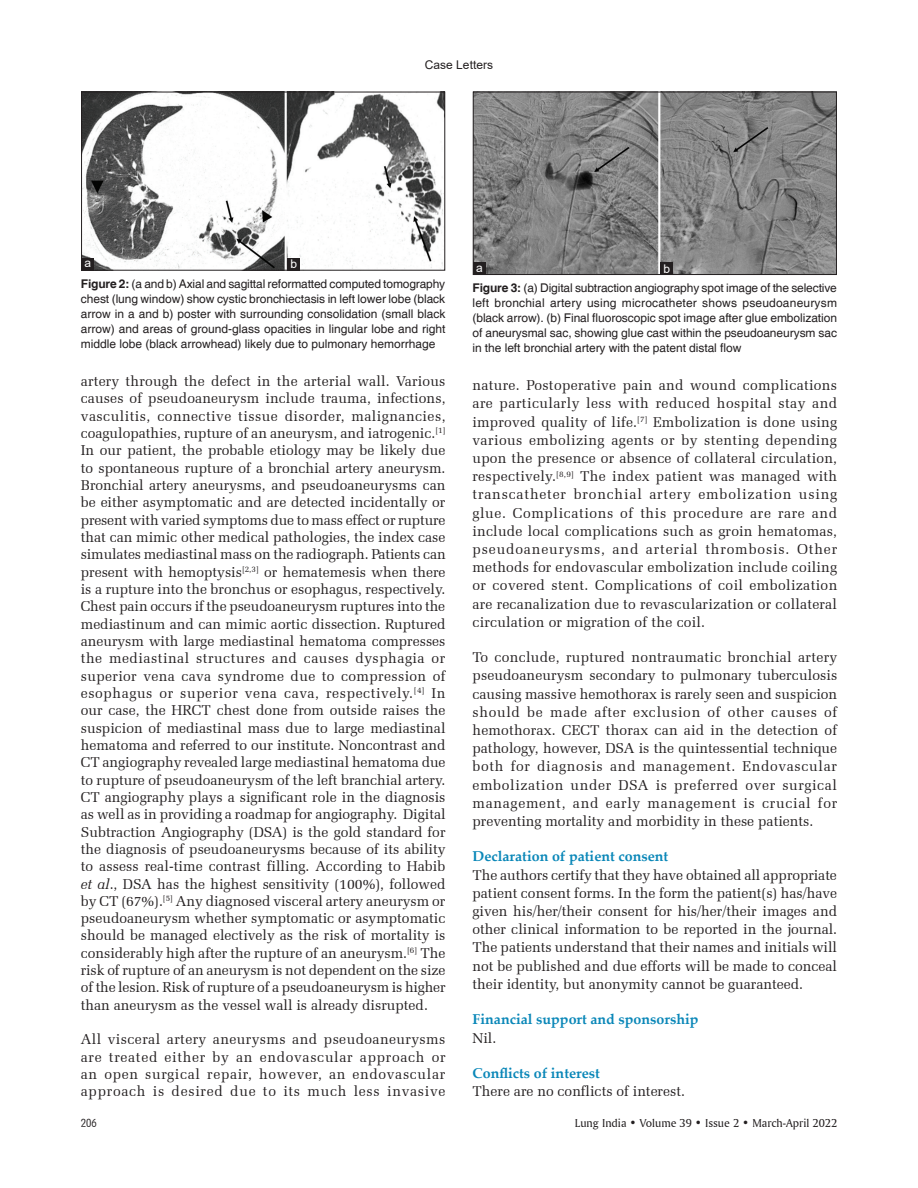
<style>
.page{position:relative;width:918px;height:1188px;background:#fff}
.page>*{position:absolute;margin:0;border:0;box-sizing:border-box;transform-origin:0 0}
.TX{font:14.25px/17.4px "Zapf Elliptical 711 BT";color:#231f20;text-align:justify}
.t1{font:700 14.25px "Palatino Linotype";color:#0a87b8}
.FGC{font:12px/15px "Helvetica";color:#231f20;text-align:justify}
.t2{font:12px "Amerigo BT Roman A";color:#231f20}
.t3{font:12px "Arial";color:#231f20}
.LABEL{font:12px "Arial";color:#fff}
.t4{font:12px "Bell Centennial BT Address";color:#231f20}
.s1{font-weight:700}
.s2{font-style:italic}
</style>
<div class="page">
<img style="left:83px;top:94px;width:360px;height:174px">
<div style="left:81px;top:92px;width:364px;height:178px;border:1px solid #231f20"></div>
<div style="left:287px;top:258px;width:13px;height:12px;background:#231f20"></div>
<div style="left:81px;top:258px;width:13px;height:12px;background:#231f20"></div>
<img style="left:475px;top:94px;width:360px;height:179px">
<div style="left:473px;top:92px;width:364px;height:183px;border:1px solid #231f20"></div>
<div style="left:661px;top:262px;width:12px;height:13px;background:#231f20"></div>
<div style="left:473px;top:262px;width:13px;height:13px;background:#231f20"></div>
<p class="LABEL" style="left:84px;top:255px;width:8px">a</p>
<p class="LABEL" style="left:290px;top:256px;width:8px">b</p>
<p class="t3" style="left:425px;top:57px;width:70px">Case Letters</p>
<p class="LABEL" style="left:476px;top:259px;width:8px">a</p>
<p class="LABEL" style="left:664px;top:260px;width:8px">b</p>
<p class="FGC" style="left:81px;top:277px;width:366px"><span class="s1">Figure 2:</span> (a and b) Axial and sagittal reformatted computed tomography chest (lung window) show cystic bronchiectasis in left lower lobe (black arrow in a and b) poster with surrounding consolidation (small black arrow) and areas of ground‑glass opacities in lingular lobe and right middle lobe (black arrowhead) likely due to pulmonary hemorrhage</p>
<p class="TX" style="left:81px;top:372px;width:366px">artery through the defect in the arterial wall. Various causes of pseudoaneurysm include trauma, infections, vasculitis, connective tissue disorder, malignancies, coagulopathies, rupture of an aneurysm, and iatrogenic.<sup>[1] </sup>In our patient, the probable etiology may be likely due to spontaneous rupture of a bronchial artery aneurysm.<br>Bronchial artery aneurysms, and pseudoaneurysms can be either asymptomatic and are detected incidentally or present with varied symptoms due to mass effect or rupture that can mimic other medical pathologies, the index case simulates mediastinal mass on the radiograph. Patients can present with hemoptysis<sup>[2,3]</sup> or hematemesis when there is a rupture into the bronchus or esophagus, respectively.<br>Chest pain occurs if the pseudoaneurysm ruptures into the mediastinum and can mimic aortic dissection. Ruptured aneurysm with large mediastinal hematoma compresses the mediastinal structures and causes dysphagia or superior vena cava syndrome due to compression of esophagus or superior vena cava, respectively.<sup>[4]</sup> In our case, the HRCT chest done from outside raises the suspicion of mediastinal mass due to large mediastinal hematoma and referred to our institute. Noncontrast and CT angiography revealed large mediastinal hematoma due to rupture of pseudoaneurysm of the left branchial artery.<br>CT angiography plays a significant role in the diagnosis as well as in providing a roadmap for angiography. Digital Subtraction Angiography (DSA) is the gold standard for the diagnosis of pseudoaneurysms because of its ability to assess real‑time contrast filling. According to Habib <span class="s2">et al</span>., DSA has the highest sensitivity (100%), followed by CT (67%).<sup>[5]</sup> Any diagnosed visceral artery aneurysm or pseudoaneurysm whether symptomatic or asymptomatic should be managed electively as the risk of mortality is considerably high after the rupture of an aneurysm.<sup>[6]</sup> The risk of rupture of an aneurysm is not dependent on the size of the lesion. Risk of rupture of a pseudoaneurysm is higher than aneurysm as the vessel wall is already disrupted.</p>
<p class="TX" style="left:81px;top:1031px;width:366px">All visceral artery aneurysms and pseudoaneurysms are treated either by an endovascular approach or an open surgical repair, however, an endovascular approach is desired due to its much less invasive</p>
<p class="FGC" style="left:473px;top:281px;width:366px"><span class="s1">Figure 3:</span> (a) Digital subtraction angiography spot image of the selective left bronchial artery using microcatheter shows pseudoaneurysm (black arrow). (b) Final fluoroscopic spot image after glue embolization of aneurysmal sac, showing glue cast within the pseudoaneurysm sac in the left bronchial artery with the patent distal flow</p>
<p class="TX" style="left:472px;top:376px;width:366px;line-height:18.1px">nature. Postoperative pain and wound complications are particularly less with reduced hospital stay and improved quality of life.<sup>[7]</sup> Embolization is done using various embolizing agents or by stenting depending upon the presence or absence of collateral circulation, respectively.<sup>[8,9]</sup> The index patient was managed with transcatheter bronchial artery embolization using glue. Complications of this procedure are rare and include local complications such as groin hematomas, pseudoaneurysms, and arterial thrombosis. Other methods for endovascular embolization include coiling or covered stent. Complications of coil embolization are recanalization due to revascularization or collateral circulation or migration of the coil.</p>
<p class="TX" style="left:472px;top:648px;width:366px;line-height:18.1px">To conclude, ruptured nontraumatic bronchial artery pseudoaneurysm secondary to pulmonary tuberculosis causing massive hemothorax is rarely seen and suspicion should be made after exclusion of other causes of hemothorax. CECT thorax can aid in the detection of pathology, however, DSA is the quintessential technique both for diagnosis and management. Endovascular embolization under DSA is preferred over surgical management, and early management is crucial for preventing mortality and morbidity in these patients.</p>
<h2 class="t1" style="left:472px;top:847px;width:197px">Declaration of patient consent</h2>
<p class="TX" style="left:472px;top:866px;width:366px;line-height:18.1px">The authors certify that they have obtained all appropriate patient consent forms. In the form the patient(s) has/have given his/her/their consent for his/her/their images and other clinical information to be reported in the journal.<br>The patients understand that their names and initials will not be published and due efforts will be made to conceal their identity, but anonymity cannot be guaranteed.</p>
<h2 class="t1" style="left:472px;top:1009px;width:228px">Financial support and sponsorship</h2>
<p class="TX" style="left:472px;top:1029px;width:25px">Nil.</p>
<h2 class="t1" style="left:472px;top:1063px;width:129px">Conflicts of interest</h2>
<p class="TX" style="left:472px;top:1082px;width:214px">There are no conflicts of interest.</p>
<p class="t4" style="left:81px;top:1116px;width:17px">206</p>
<p class="t2" style="left:575px;top:1116px;width:264px">Lung India • Volume 39 • Issue 2 • March-April 2022</p>
</div>
